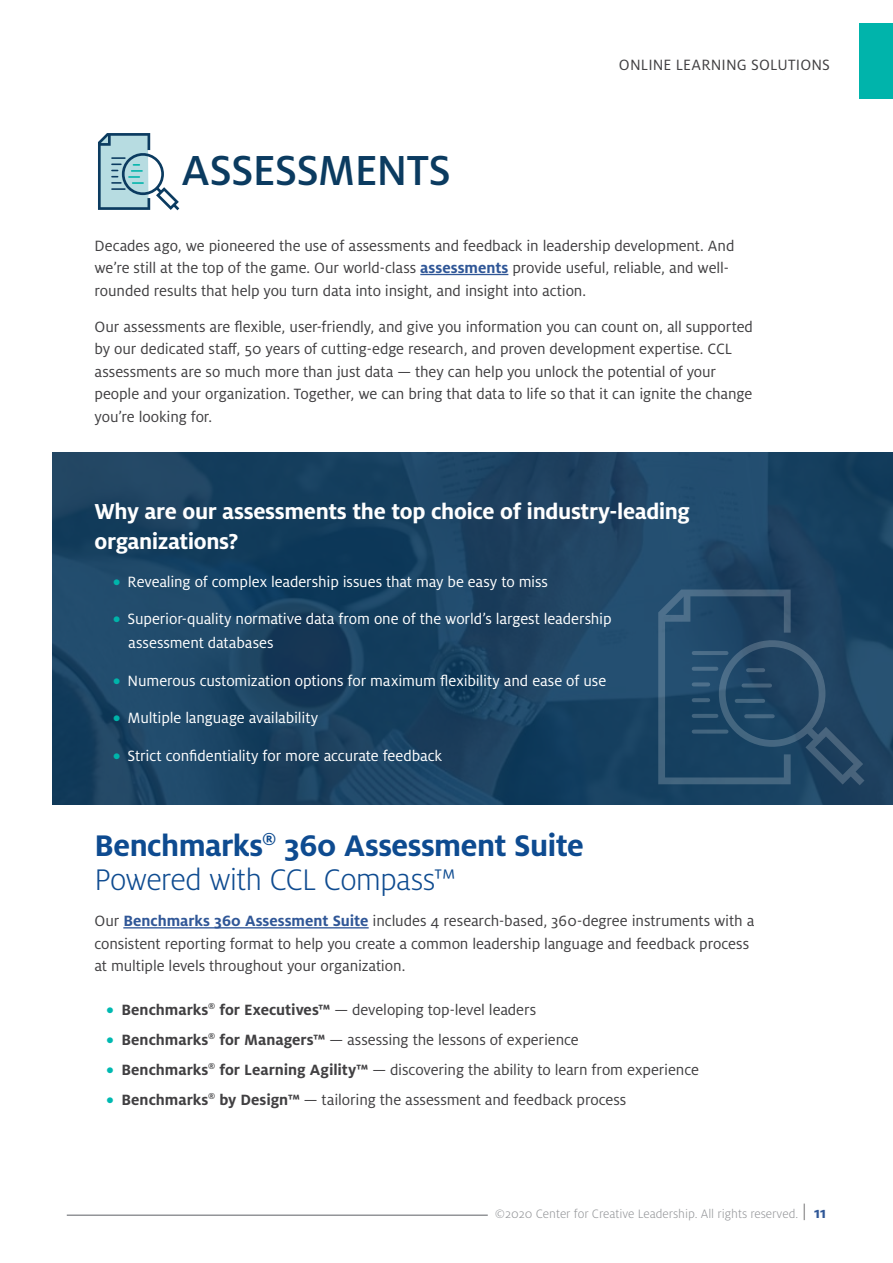
<style>
.page{position:relative;width:893px;height:1263px;background:#fff}
.page>*{position:absolute;margin:0;border:0;box-sizing:border-box;transform-origin:0 0}
.t1{font:500 46.5px "Milo Pro";letter-spacing:-.02em;color:#0b3b60}
.t2{font:700 33px/34.5px "Milo Pro";letter-spacing:-.015em;color:#0e4b90}
.t3{font:700 24px/30px "Milo Pro";letter-spacing:-.015em;color:#fff}
.t4{font:16.5px/22.5px "Milo Pro";letter-spacing:-.005em;color:#414042}
.t5{font:16.5px/24px "Milo Pro";letter-spacing:-.01em;color:#fff}
.t6{font:300 13.5px "Milo Pro";color:#939598}
.s1{font-weight:700;color:#305797}
.s2{font-weight:700;color:#00b4aa}
.s3{font-weight:300}
.s4{font-weight:700;color:#00b9b1}
.s5{font-weight:700}
.s6{font-size:16.5px;color:#414042}
.s7{font-weight:700;font-size:16.5px;color:#305797}
</style>
<div class="page">
<hr style="left:67px;top:1214px;width:421px;height:2px;background:#939598">
<div style="left:860px;top:23px;width:33px;height:76px;background:#00b4ab"></div>
<svg style="left:52px;top:453px;width:841px;height:352px;fill:#1c4161"></svg>
<hr style="left:420px;top:274px;width:88px;height:1px;background:#305797">
<hr style="left:123px;top:927px;width:246px;height:1px;background:#305797">
<svg style="left:98px;top:133px;width:81px;height:77px"></svg>
<svg style="left:658px;top:589px;width:206px;height:196px"></svg>
<hr style="left:748px;top:668px;width:15px;height:4px;background:#46627b">
<svg style="left:743px;top:683px;width:27px;height:4px"></svg>
<hr style="left:737px;top:699px;width:26px;height:4px;background:#44677f">
<hr style="left:746px;top:714px;width:27px;height:4px;background:#476983">
<hr style="left:694px;top:651px;width:32px;height:4px;background:#4b6c88">
<hr style="left:694px;top:667px;width:22px;height:4px;background:#4d6f8b">
<svg style="left:694px;top:682px;width:14px;height:4px"></svg>
<hr style="left:694px;top:698px;width:14px;height:4px;background:#43647e">
<hr style="left:694px;top:714px;width:22px;height:4px;background:#42647e">
<div style="left:694px;top:729px;width:32px;height:5px;background:#44667f"></div>
<h1 class="t1" style="left:182px;top:145px;width:271px">ASSESSMENTS</h1>
<p class="t4" style="left:619px;top:54px;width:213px">ONLINE LEARNING SOLUTIONS</p>
<p class="t4" style="left:94px;top:234px;width:641px">Decades ago, we pioneered the use of assessments and feedback in leadership development. And we’re still at the top of the game. Our world-class <span class="s1">assessments</span> provide useful, reliable, and well&shy;rounded results that help you turn data into insight, and insight into action.</p>
<p class="t4" style="left:94px;top:315px;width:660px">Our assessments are flexible, user-friendly, and give you information you can count on, all supported by our dedicated staff, 50 years of cutting-edge research, and proven development expertise. CCL assessments are so much more than just data — they can help you unlock the potential of your people and your organization. Together, we can bring that data to life so that it can ignite the change you’re looking for.</p>
<h3 class="t3" style="left:94px;top:496px;width:597px">Why are our assessments the top choice of industry-leading organizations?</h3>
<p class="t5" style="left:113px;top:569px;width:436px"><span class="s2">•</span> Revealing of complex leadership issues that may be easy to miss</p>
<p class="t5" style="left:128px;top:607px;width:485px;text-indent:-15px"><span class="s2">•</span> Superior-quality normative data from one of the world’s largest leadership assessment databases</p>
<p class="t5" style="left:113px;top:668px;width:494px"><span class="s2">•</span> Numerous customization options for maximum flexibility and ease of use</p>
<p class="t5" style="left:113px;top:706px;width:206px"><span class="s2">•</span> Multiple language availability</p>
<p class="t5" style="left:113px;top:743px;width:330px"><span class="s2">•</span> Strict confidentiality for more accurate feedback</p>
<h2 class="t2" style="left:94px;top:828px;width:491px">Benchmarks<sup>®</sup> 360 Assessment Suite<br><span class="s3">Powered with CCL Compass™</span></h2>
<p class="t4" style="left:94px;top:910px;width:661px">Our <span class="s1">Benchmarks 360 Assessment Suite</span> includes 4 research-based, 360-degree instruments with a consistent reporting format to help you create a common leadership language and feedback process at multiple levels throughout your organization.</p>
<p class="t4" style="left:106px;top:998px;width:431px"><span class="s4">•</span> <span class="s5">Benchmarks</span><sup>®</sup> <span class="s5">for Executives™</span> — developing top-level leaders</p>
<p class="t4" style="left:106px;top:1028px;width:474px"><span class="s4">•</span> <span class="s5">Benchmarks</span><sup>®</sup> <span class="s5">for Managers™</span> — assessing the lessons of experience</p>
<p class="t4" style="left:106px;top:1058px;width:594px"><span class="s4">•</span> <span class="s5">Benchmarks</span><sup>®</sup> <span class="s5">for Learning Agility™</span> — discovering the ability to learn from experience</p>
<p class="t4" style="left:106px;top:1088px;width:521px"><span class="s4">•</span> <span class="s5">Benchmarks</span><sup>®</sup> <span class="s5">by Design™</span> — tailoring the assessment and feedback process</p>
<p class="t6" style="left:495px;top:1206px;width:333px">©2020 Center for Creative Leadership. All rights reserved. <span class="s6">|</span> <span class="s7">11</span></p>
</div>
